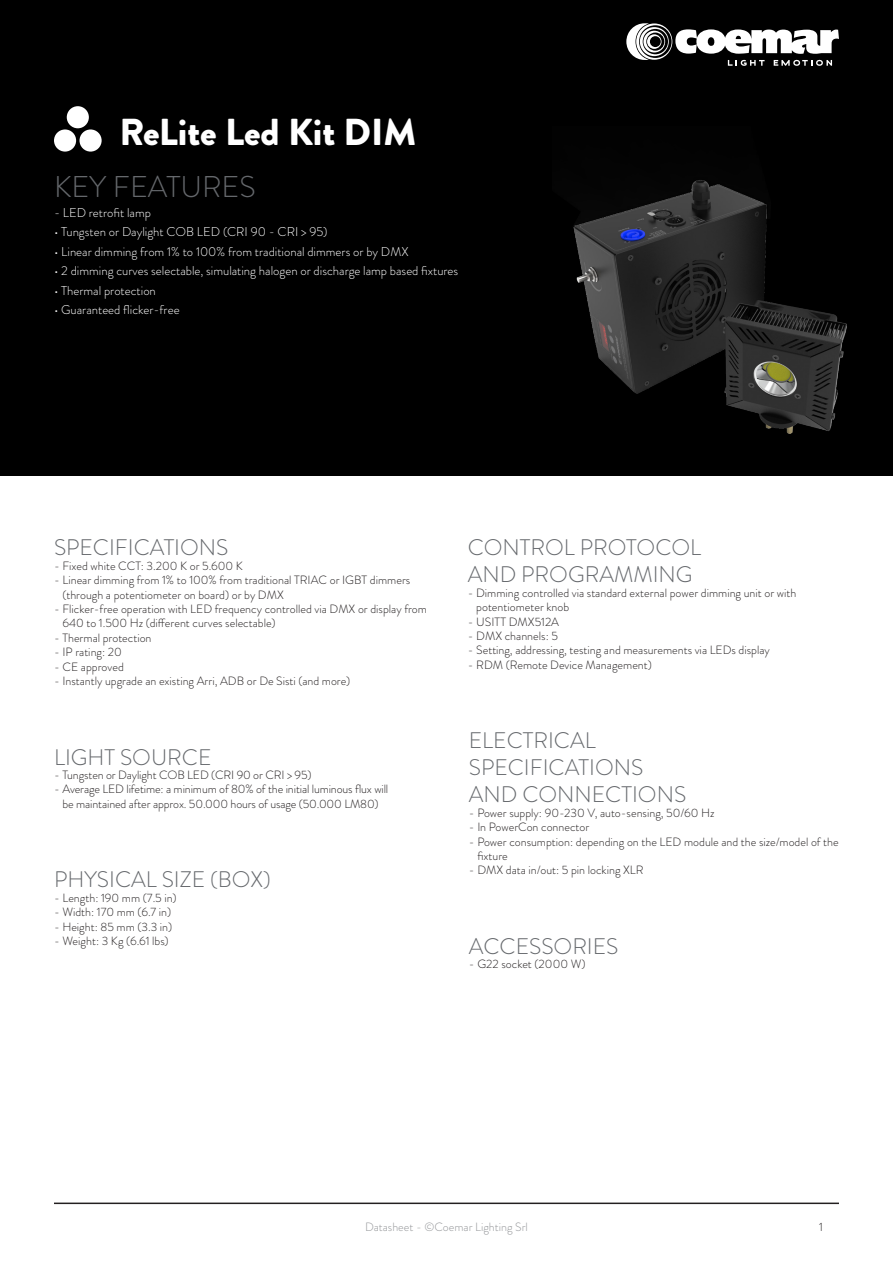
<style>
.page{position:relative;width:893px;height:1263px;background:#fff}
.page>*{position:absolute;margin:0;border:0;box-sizing:border-box;transform-origin:0 0}
.t1{font:900 37.5px "Brandon Grotesque";color:#fff}
.t2{font:300 30px "Brandon Grotesque";color:#65686c}
.t3{font:300 22.5px "Brandon Grotesque";color:#65686c}
.t4{font:300 12.75px "Brandon Grotesque";color:#fff}
.t5{font:300 12px/14.4px "Brandon Grotesque";color:#231f20}
.t6{font:300 12px "Brandon Grotesque";color:#939598}
</style>
<div class="page">
<hr style="left:54px;top:1202px;width:785px;height:2px;background:#231f20">
<div style="left:1px;top:0;width:892px;height:475px;background:#000"></div>
<svg style="left:626px;top:23px;width:213px;height:43px"></svg>
<div style="left:67px;top:106px;width:22px;height:22px;background:#fff;border-radius:50%"></div>
<div style="left:80px;top:129px;width:22px;height:23px;background:#fff;border-radius:50%"></div>
<div style="left:54px;top:129px;width:22px;height:23px;background:#fff;border-radius:50%"></div>
<img style="left:573px;top:180px;width:274px;height:254px">
<p class="t1" style="left:119px;top:105px;width:298px">ReLite Led Kit DIM</p>
<p class="t2" style="left:54px;top:166px;width:203px">KEY FEATURES</p>
<p class="t4" style="left:54px;top:204px;width:98px">- LED retrofit lamp</p>
<p class="t4" style="left:54px;top:223px;width:275px">• Tungsten or Daylight COB LED (CRI 90 - CRI &gt; 95)</p>
<p class="t4" style="left:54px;top:243px;width:356px">• Linear dimming from 1% to 100% from traditional dimmers or by DMX</p>
<p class="t4" style="left:54px;top:262px;width:406px">• 2 dimming curves selectable, simulating halogen or discharge lamp based fixtures</p>
<p class="t4" style="left:54px;top:282px;width:103px">• Thermal protection</p>
<p class="t4" style="left:54px;top:301px;width:127px">• Guaranteed flicker-free</p>
<p class="t3" style="left:54px;top:532px;width:176px">SPECIFICATIONS</p>
<p class="t5" style="left:54px;top:559px;width:190px">- Fixed white CCT: 3.200 K or 5.600 K</p>
<p class="t5" style="left:63px;top:573px;width:349px;text-indent:-9px">- Linear dimming from 1% to 100% from traditional TRIAC or IGBT dimmers (through a potentiometer on board) or by DMX</p>
<p class="t5" style="left:63px;top:602px;width:366px;text-indent:-9px">- Flicker-free operation with LED frequency controlled via DMX or display from<br>640 to 1.500 Hz (different curves selectable)</p>
<p class="t5" style="left:54px;top:631px;width:99px">- Thermal protection</p>
<p class="t5" style="left:54px;top:645px;width:69px">- IP rating: 20</p>
<p class="t5" style="left:54px;top:659px;width:71px">- CE approved</p>
<p class="t5" style="left:54px;top:674px;width:298px">- Instantly upgrade an existing Arri, ADB or De Sisti (and more)</p>
<p class="t3" style="left:54px;top:741px;width:159px">LIGHT SOURCE</p>
<p class="t5" style="left:54px;top:768px;width:259px">- Tungsten or Daylight COB LED (CRI 90 or CRI &gt; 95)</p>
<p class="t5" style="left:54px;top:782px;width:336px;text-align:center">- Average LED lifetime: a minimum of 80% of the initial luminous flux will be maintained after approx. 50.000 hours of usage (50.000 LM80)</p>
<p class="t3" style="left:54px;top:864px;width:218px">PHYSICAL SIZE (BOX)</p>
<p class="t5" style="left:54px;top:890px;width:124px">- Length: 190 mm (7.5 in)</p>
<p class="t5" style="left:54px;top:905px;width:119px">- Width: 170 mm (6.7 in)</p>
<p class="t5" style="left:54px;top:919px;width:120px">- Height: 85 mm (3.3 in)</p>
<p class="t5" style="left:54px;top:934px;width:116px">- Weight: 3 Kg (6.61 lbs)</p>
<p class="t3" style="left:468px;top:532px;width:235px">CONTROL PROTOCOL</p>
<p class="t3" style="left:468px;top:559px;width:226px">AND PROGRAMMING</p>
<p class="t5" style="left:476px;top:586px;width:322px;text-indent:-9px">- Dimming controlled via standard external power dimming unit or with potentiometer knob</p>
<p class="t5" style="left:468px;top:614px;width:93px">- USITT DMX512A</p>
<p class="t5" style="left:468px;top:629px;width:92px">- DMX channels: 5</p>
<p class="t5" style="left:468px;top:643px;width:304px">- Setting, addressing, testing and measurements via LEDs display</p>
<p class="t5" style="left:468px;top:658px;width:186px">- RDM (Remote Device Management)</p>
<p class="t3" style="left:469px;top:725px;width:128px">ELECTRICAL</p>
<p class="t3" style="left:469px;top:752px;width:176px">SPECIFICATIONS</p>
<p class="t3" style="left:469px;top:779px;width:219px">AND CONNECTIONS</p>
<p class="t5" style="left:469px;top:805px;width:247px">- Power supply: 90-230 V, auto-sensing, 50/60 Hz</p>
<p class="t5" style="left:469px;top:820px;width:122px">- In PowerCon connector</p>
<p class="t5" style="left:477px;top:834px;width:363px;text-indent:-9px">- Power consumption: depending on the LED module and the size/model of the fixture</p>
<p class="t5" style="left:469px;top:863px;width:176px">- DMX data in/out: 5 pin locking XLR</p>
<p class="t3" style="left:469px;top:931px;width:151px">ACCESSORIES</p>
<p class="t5" style="left:469px;top:957px;width:118px">- G22 socket (2000 W)</p>
<p class="t6" style="left:365px;top:1218px;width:164px">Datasheet - ©Coemar Lighting Srl</p>
<p class="t5" style="left:819px;top:1219px;width:5px">1</p>
</div>
